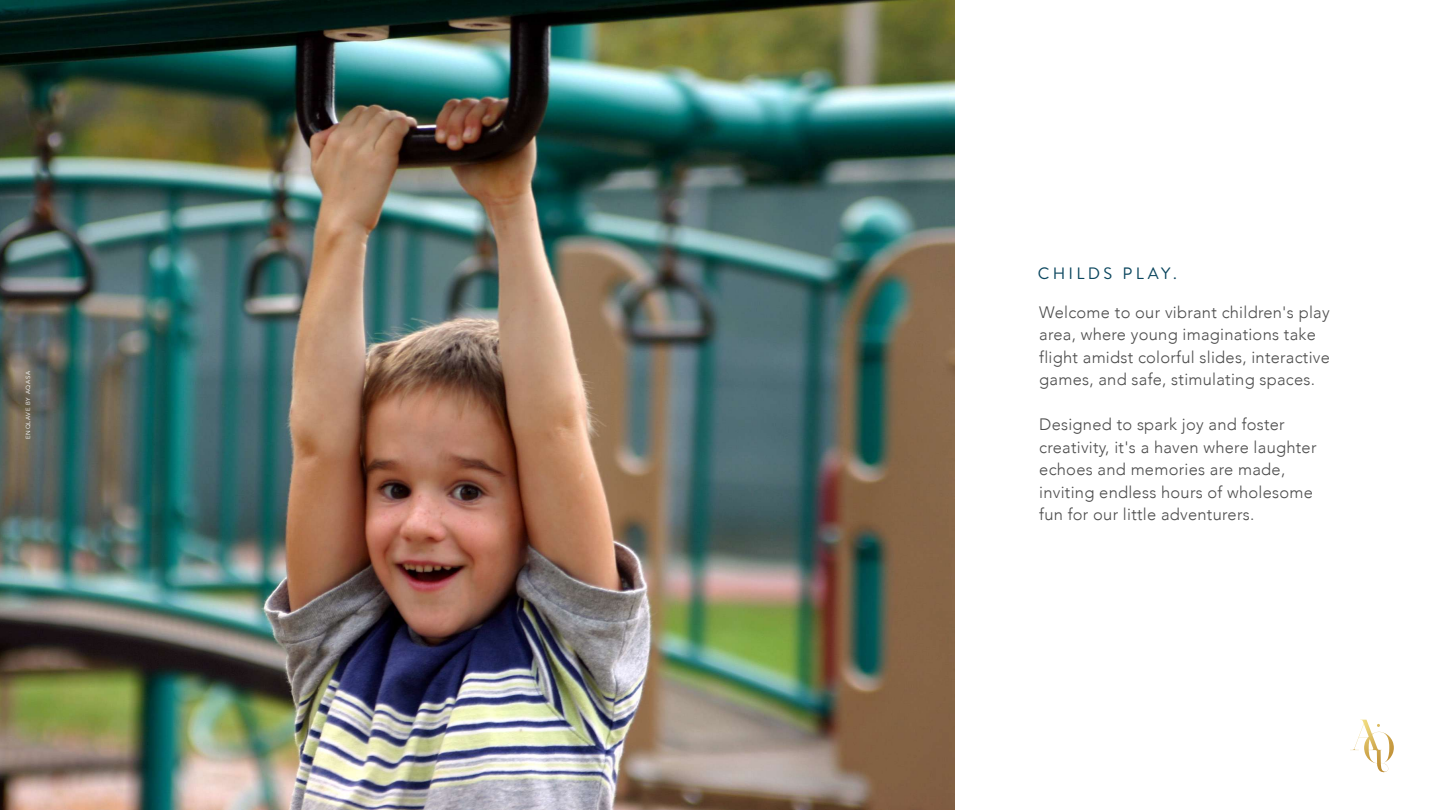
<style>
.page{position:relative;width:1440px;height:810px;background:#fff}
.page>*{position:absolute;margin:0;border:0;box-sizing:border-box;transform-origin:0 0}
.t1{font:300 16.5px/22.5px "Avenir";letter-spacing:.015em;color:#4d4d4d}
.t2{font:16.5px "Brandon Grotesque";letter-spacing:.2em;color:#0b465e}
.t3{font:6px "Avenir";letter-spacing:.1em;color:#fff}
</style>
<div class="page">
<img style="left:0;top:0;width:954px;height:810px">
<svg style="left:1350px;top:720px;width:44px;height:53px"></svg>
<p class="t3" style="left:24px;top:439px;width:69px;rotate:-90deg">ENQLAVE BY AQASA</p>
<p class="t2" style="left:1038px;top:262px;width:141px">CHILDS PLAY.</p>
<p class="t1" style="left:1039px;top:301px;width:292px">Welcome to our vibrant children's play area, where young imaginations take flight amidst colorful slides, interactive games, and safe, stimulating spaces.</p>
<p class="t1" style="left:1039px;top:413px;width:279px">Designed to spark joy and foster creativity, it's a haven where laughter echoes and memories are made, inviting endless hours of wholesome fun for our little adventurers.</p>
</div>
